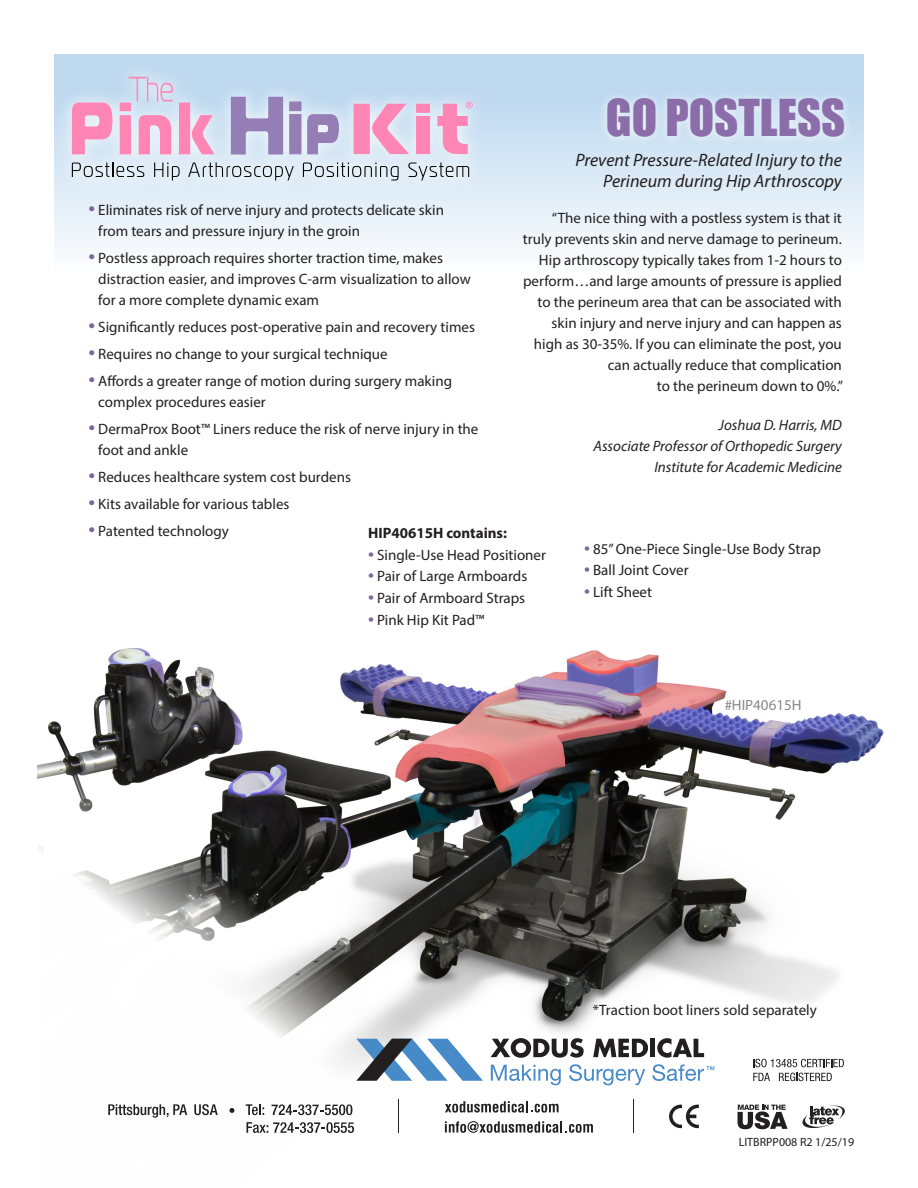
<style>
.page{position:relative;width:918px;height:1188px;background:#fff}
.page>*{position:absolute;margin:0;border:0;box-sizing:border-box;transform-origin:0 0}
.t1{font:46.65px "Impact";color:#8b6ea9}
.t2{font:italic 18px/21.6px "Myriad Pro";color:#231f20;text-align:right}
.t3{font:15px/21px "Myriad Pro";color:#231f20}
.t4{font:italic 15px/21px "Myriad Pro";color:#231f20;text-align:right}
.t5{font:700 15px "Myriad Pro";color:#231f20}
.t6{font:12px "Myriad Pro";color:#231f20}
.s1{font-size:24px;color:#7c6699}
.s2{font-size:21px;color:#7c6699}
</style>
<div class="page">
<div style="left:54px;top:54px;width:810px;height:288px;background:linear-gradient(to bottom,#b8d5ed,#fff)"></div>
<img style="left:38px;top:648px;width:846px;height:485px">
<div style="left:56px;top:61px;width:432px;height:135px;background:#fff;opacity:.75"></div>
<svg style="left:72px;top:77px;width:401px;height:104px;background:#d2c6dd"></svg>
<svg style="left:108px;top:1104px;width:79px;height:14px"></svg>
<svg style="left:194px;top:1104px;width:24px;height:11px"></svg>
<svg style="left:229px;top:1108px;width:5px;height:5px"></svg>
<svg style="left:246px;top:1104px;width:18px;height:11px"></svg>
<svg style="left:272px;top:1104px;width:80px;height:11px"></svg>
<svg style="left:247px;top:1122px;width:107px;height:11px"></svg>
<svg style="left:669px;top:1105px;width:30px;height:23px"></svg>
<svg style="left:738px;top:1105px;width:50px;height:24px"></svg>
<svg style="left:802px;top:1104px;width:43px;height:26px"></svg>
<svg style="left:445px;top:1101px;width:114px;height:12px"></svg>
<svg style="left:445px;top:1121px;width:148px;height:12px"></svg>
<hr style="left:398px;top:1100px;width:1px;height:33px;background:#231f20">
<hr style="left:633px;top:1100px;width:1px;height:33px;background:#231f20">
<svg style="left:753px;top:1059px;width:91px;height:8px"></svg>
<svg style="left:753px;top:1073px;width:17px;height:8px"></svg>
<svg style="left:779px;top:1073px;width:53px;height:8px"></svg>
<svg style="left:491px;top:1065px;width:70px;height:20px"></svg>
<svg style="left:569px;top:1064px;width:76px;height:21px"></svg>
<svg style="left:652px;top:1064px;width:63px;height:17px"></svg>
<svg style="left:491px;top:1038px;width:93px;height:20px"></svg>
<svg style="left:593px;top:1039px;width:55px;height:18px"></svg>
<div style="left:650px;top:1039px;width:5px;height:18px;background:#231f20"></div>
<svg style="left:657px;top:1038px;width:47px;height:20px"></svg>
<svg style="left:356px;top:1039px;width:127px;height:42px"></svg>
<div style="left:598px;top:90px;width:256px;height:56px;background:#fff;opacity:.75"></div>
<p class="t1" style="left:606px;top:82px;width:241px">GO POSTLESS</p>
<p class="t2" style="left:576px;top:148px;width:268px">Prevent Pressure-Related Injury to the<br>Perineum during Hip Arthroscopy</p>
<p class="t3" style="left:98px;top:200px;width:347px;text-indent:-10px"><span class="s1">•</span> Eliminates risk of nerve injury and protects delicate skin from tears and pressure injury in the groin</p>
<p class="t3" style="left:98px;top:248px;width:374px;text-indent:-10px"><span class="s1">•</span> Postless approach requires shorter traction time, makes distraction easier, and improves C-arm visualization to allow for a more complete dynamic exam</p>
<p class="t3" style="left:88px;top:317px;width:388px"><span class="s1">•</span> Significantly reduces post-operative pain and recovery times</p>
<p class="t3" style="left:88px;top:344px;width:301px"><span class="s1">•</span> Requires no change to your surgical technique</p>
<p class="t3" style="left:98px;top:371px;width:355px;text-indent:-10px"><span class="s1">•</span> Affords a greater range of motion during surgery making complex procedures easier</p>
<p class="t3" style="left:98px;top:419px;width:382px;text-indent:-10px"><span class="s1">•</span> DermaProx Boot™ Liners reduce the risk of nerve injury in the foot and ankle</p>
<p class="t3" style="left:88px;top:467px;width:264px"><span class="s1">•</span> Reduces healthcare system cost burdens</p>
<p class="t3" style="left:88px;top:494px;width:203px"><span class="s1">•</span> Kits available for various tables</p>
<p class="t3" style="left:88px;top:521px;width:142px"><span class="s1">•</span> Patented technology</p>
<p class="t3" style="left:523px;top:207px;width:321px;text-align:right">“The nice thing with a postless system is that it truly prevents skin and nerve damage to perineum.<br>Hip arthroscopy typically takes from 1-2 hours to perform…and large amounts of pressure is applied to the perineum area that can be associated with skin injury and nerve injury and can happen as high as 30-35%. If you can eliminate the post, you can actually reduce that complication</p>
<p class="t3" style="left:657px;top:375px;width:188px">to the perineum down to 0%.”</p>
<p class="t4" style="left:593px;top:414px;width:250px">Joshua D. Harris, MD<br>Associate Professor of Orthopedic Surgery<br>Institute for Academic Medicine</p>
<p class="t5" style="left:368px;top:523px;width:141px">HIP40615H contains:</p>
<p class="t3" style="left:368px;top:544px;width:179px"><span class="s2">•</span> Single-Use Head Positioner</p>
<p class="t3" style="left:368px;top:566px;width:161px"><span class="s2">•</span> Pair of Large Armboards</p>
<p class="t3" style="left:368px;top:587px;width:159px"><span class="s2">•</span> Pair of Armboard Straps</p>
<p class="t3" style="left:368px;top:609px;width:118px"><span class="s2">•</span> Pink Hip Kit Pad™</p>
<p class="t3" style="left:584px;top:538px;width:238px"><span class="s2">•</span> 85” One-Piece Single-Use Body Strap</p>
<p class="t3" style="left:584px;top:560px;width:106px"><span class="s2">•</span> Ball Joint Cover</p>
<p class="t3" style="left:584px;top:581px;width:70px"><span class="s2">•</span> Lift Sheet</p>
<p class="t3" style="left:724px;top:695px;width:79px">#HIP40615H</p>
<p class="t3" style="left:593px;top:999px;width:225px">*Traction boot liners sold separately</p>
<p class="t6" style="left:739px;top:1135px;width:117px">LITBRPP008 R2 1/25/19</p>
</div>
